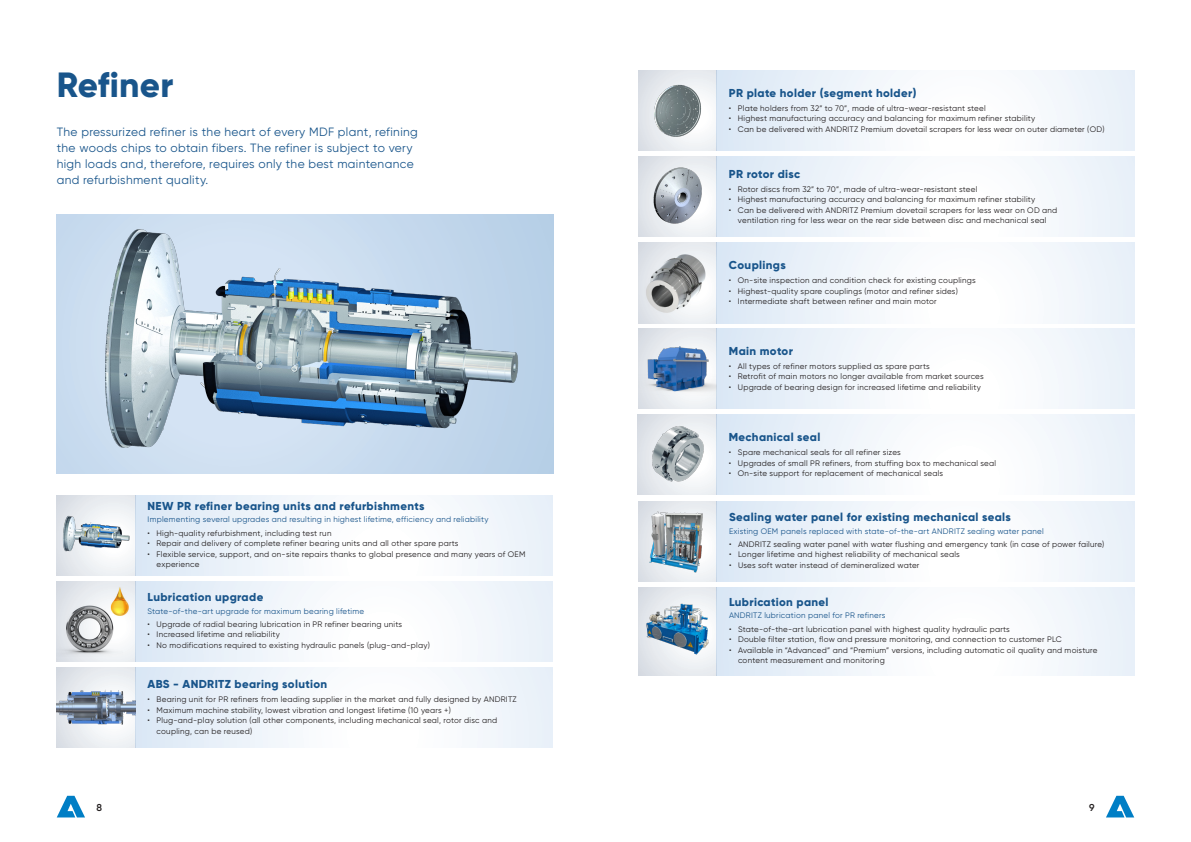
<style>
.page{position:relative;width:1191px;height:842px;background:#fff}
.page>*{position:absolute;margin:0;border:0;box-sizing:border-box;transform-origin:0 0}
.ANDRITZ_Level_2-3_He{font:800 35px "Gilroy";letter-spacing:.01em;color:#19558b}
.ANDRITZ_Level_2-3_In{font:12px/16px "Gilroy";letter-spacing:.03em;color:#19558b}
.head_neu{font:800 11.5px "Gilroy";letter-spacing:.03em;color:#19558b}
.t1{font:600 10px "Gilroy";color:#231f20}
.ANDRITZ_Level_2-3_Bu{font:8px/10.5px "Gilroy";letter-spacing:.03em;color:#231f20}
.ANDRITZ_Level_2-3_Co{font:8px "Gilroy";letter-spacing:.03em;color:#19558b}
</style>
<div class="page">
<svg style="left:57px;top:796px;width:28px;height:21px"></svg>
<svg style="left:1106px;top:796px;width:28px;height:21px"></svg>
<svg style="left:716px;top:415px;width:418px;height:80px"></svg>
<div style="left:638px;top:415px;width:78px;height:80px;background:linear-gradient(to right,#dce0e6,#eff2f5)"></div>
<svg style="left:719px;top:501px;width:415px;height:80px"></svg>
<svg style="left:716px;top:587px;width:418px;height:88px"></svg>
<div style="left:638px;top:587px;width:78px;height:88px;background:linear-gradient(to right,#dde1e7,#f3f6f8)"></div>
<svg style="left:716px;top:71px;width:418px;height:80px"></svg>
<div style="left:638px;top:71px;width:78px;height:80px;background:linear-gradient(to right,#dde1e7,#f1f4f6)"></div>
<svg style="left:724px;top:157px;width:410px;height:80px"></svg>
<svg style="left:716px;top:243px;width:418px;height:80px"></svg>
<div style="left:638px;top:243px;width:78px;height:80px;background:linear-gradient(to right,#dbe0e6,#f4f6f8)"></div>
<svg style="left:716px;top:329px;width:418px;height:80px"></svg>
<div style="left:638px;top:329px;width:78px;height:80px;background:linear-gradient(to right,#dee2e8,#f3f5f7)"></div>
<svg style="left:135px;top:495px;width:418px;height:80px"></svg>
<div style="left:57px;top:495px;width:78px;height:80px;background:linear-gradient(to right,#dfe3e8,#f5f7f9)"></div>
<svg style="left:135px;top:581px;width:418px;height:80px"></svg>
<div style="left:57px;top:581px;width:78px;height:80px;background:linear-gradient(to right,#dadfe5,#f8f9fb)"></div>
<svg style="left:135px;top:667px;width:418px;height:80px"></svg>
<div style="left:57px;top:667px;width:78px;height:80px;background:linear-gradient(to right,#dde1e7,#f2f4f7)"></div>
<div style="left:57px;top:214px;width:496px;height:260px;background:linear-gradient(to right,#d1e1f2,#bdd3e9)"></div>
<img style="left:100px;top:217px;width:426px;height:257px">
<img style="left:63px;top:511px;width:67px;height:45px">
<img style="left:57px;top:601px;width:65px;height:56px">
<img style="left:105px;top:581px;width:29px;height:40px">
<img style="left:57px;top:684px;width:78px;height:52px">
<img style="left:638px;top:74px;width:94px;height:71px">
<img style="left:638px;top:149px;width:86px;height:94px">
<img style="left:643px;top:252px;width:63px;height:62px">
<img style="left:638px;top:342px;width:78px;height:53px">
<img style="left:638px;top:501px;width:81px;height:81px">
<img style="left:646px;top:604px;width:62px;height:50px">
<img style="left:637px;top:422px;width:89px;height:68px">
<p class="ANDRITZ_Level_2-3_He" style="left:57px;top:63px;width:118px">Refiner</p>
<p class="ANDRITZ_Level_2-3_In" style="left:57px;top:124px;width:363px">The pressurized refiner is the heart of every MDF plant, refining the woods chips to obtain fibers. The refiner is subject to very high loads and, therefore, requires only the best maintenance and refurbishment quality.</p>
<p class="head_neu" style="left:148px;top:499px;width:278px">NEW PR refiner bearing units and refurbishments</p>
<p class="ANDRITZ_Level_2-3_Co" style="left:148px;top:515px;width:342px">Implementing several upgrades and resulting in highest lifetime, efficiency and reliability</p>
<p class="ANDRITZ_Level_2-3_Bu" style="left:148px;top:528px;width:185px">• High-quality refurbishment, including test run</p>
<p class="ANDRITZ_Level_2-3_Bu" style="left:148px;top:538px;width:312px">• Repair and delivery of complete refiner bearing units and all other spare parts</p>
<p class="ANDRITZ_Level_2-3_Bu" style="left:157px;top:549px;width:370px;text-indent:-9px">• Flexible service, support, and on-site repairs thanks to global presence and many years of OEM experience</p>
<p class="head_neu" style="left:148px;top:590px;width:117px">Lubrication upgrade</p>
<p class="ANDRITZ_Level_2-3_Co" style="left:148px;top:606px;width:218px">State-of-the-art upgrade for maximum bearing lifetime</p>
<p class="ANDRITZ_Level_2-3_Bu" style="left:148px;top:619px;width:256px">• Upgrade of radial bearing lubrication in PR refiner bearing units</p>
<p class="ANDRITZ_Level_2-3_Bu" style="left:148px;top:629px;width:134px">• Increased lifetime and reliability</p>
<p class="ANDRITZ_Level_2-3_Bu" style="left:148px;top:640px;width:284px">• No modifications required to existing hydraulic panels (plug-and-play)</p>
<p class="head_neu" style="left:148px;top:677px;width:181px">ABS - ANDRITZ bearing solution</p>
<p class="ANDRITZ_Level_2-3_Bu" style="left:148px;top:694px;width:371px">• Bearing unit for PR refiners from leading supplier in the market and fully designed by ANDRITZ</p>
<p class="ANDRITZ_Level_2-3_Bu" style="left:148px;top:705px;width:305px">• Maximum machine stability, lowest vibration and longest lifetime (10 years +)</p>
<p class="ANDRITZ_Level_2-3_Bu" style="left:148px;top:715px;width:351px">• Plug-and-play solution (all other components, including mechanical seal, rotor disc and</p>
<p class="ANDRITZ_Level_2-3_Bu" style="left:157px;top:726px;width:97px">coupling, can be reused)</p>
<p class="head_neu" style="left:729px;top:86px;width:189px">PR plate holder (segment holder)</p>
<p class="ANDRITZ_Level_2-3_Bu" style="left:729px;top:103px;width:258px">• Plate holders from 32” to 70”, made of ultra-wear-resistant steel</p>
<p class="ANDRITZ_Level_2-3_Bu" style="left:729px;top:113px;width:308px">• Highest manufacturing accuracy and balancing for maximum refiner stability</p>
<p class="ANDRITZ_Level_2-3_Bu" style="left:729px;top:124px;width:377px">• Can be delivered with ANDRITZ Premium dovetail scrapers for less wear on outer diameter (OD)</p>
<p class="head_neu" style="left:729px;top:166px;width:73px">PR rotor disc</p>
<p class="ANDRITZ_Level_2-3_Bu" style="left:729px;top:184px;width:250px">• Rotor discs from 32” to 70”, made of ultra-wear-resistant steel</p>
<p class="ANDRITZ_Level_2-3_Bu" style="left:729px;top:194px;width:308px">• Highest manufacturing accuracy and balancing for maximum refiner stability</p>
<p class="ANDRITZ_Level_2-3_Bu" style="left:729px;top:205px;width:330px">• Can be delivered with ANDRITZ Premium dovetail scrapers for less wear on OD and</p>
<p class="ANDRITZ_Level_2-3_Bu" style="left:738px;top:215px;width:310px">ventilation ring for less wear on the rear side between disc and mechanical seal</p>
<p class="head_neu" style="left:729px;top:258px;width:58px">Couplings</p>
<p class="ANDRITZ_Level_2-3_Bu" style="left:729px;top:275px;width:248px">• On-site inspection and condition check for existing couplings</p>
<p class="ANDRITZ_Level_2-3_Bu" style="left:729px;top:285px;width:230px">• Highest-quality spare couplings (motor and refiner sides)</p>
<p class="ANDRITZ_Level_2-3_Bu" style="left:729px;top:296px;width:209px">• Intermediate shaft between refiner and main motor</p>
<p class="head_neu" style="left:729px;top:344px;width:66px">Main motor</p>
<p class="ANDRITZ_Level_2-3_Bu" style="left:729px;top:361px;width:202px">• All types of refiner motors supplied as spare parts</p>
<p class="ANDRITZ_Level_2-3_Bu" style="left:729px;top:371px;width:256px">• Retrofit of main motors no longer available from market sources</p>
<p class="ANDRITZ_Level_2-3_Bu" style="left:729px;top:382px;width:253px">• Upgrade of bearing design for increased lifetime and reliability</p>
<p class="head_neu" style="left:729px;top:430px;width:93px">Mechanical seal</p>
<p class="ANDRITZ_Level_2-3_Bu" style="left:729px;top:447px;width:173px">• Spare mechanical seals for all refiner sizes</p>
<p class="ANDRITZ_Level_2-3_Bu" style="left:729px;top:457px;width:269px">• Upgrades of small PR refiners, from stuffing box to mechanical seal</p>
<p class="ANDRITZ_Level_2-3_Bu" style="left:729px;top:468px;width:216px">• On-site support for replacement of mechanical seals</p>
<p class="head_neu" style="left:729px;top:510px;width:283px">Sealing water panel for existing mechanical seals</p>
<p class="ANDRITZ_Level_2-3_Co" style="left:729px;top:526px;width:316px">Existing OEM panels replaced with state-of-the-art ANDRITZ sealing water panel</p>
<p class="ANDRITZ_Level_2-3_Bu" style="left:729px;top:539px;width:377px">• ANDRITZ sealing water panel with water flushing and emergency tank (in case of power failure)</p>
<p class="ANDRITZ_Level_2-3_Bu" style="left:729px;top:549px;width:232px">• Longer lifetime and highest reliability of mechanical seals</p>
<p class="ANDRITZ_Level_2-3_Bu" style="left:729px;top:560px;width:192px">• Uses soft water instead of demineralized water</p>
<p class="head_neu" style="left:729px;top:595px;width:101px">Lubrication panel</p>
<p class="ANDRITZ_Level_2-3_Co" style="left:729px;top:611px;width:158px">ANDRITZ lubrication panel for PR refiners</p>
<p class="ANDRITZ_Level_2-3_Bu" style="left:729px;top:623px;width:282px">• State-of-the-art lubrication panel with highest quality hydraulic parts</p>
<p class="ANDRITZ_Level_2-3_Bu" style="left:729px;top:634px;width:334px">• Double filter station, flow and pressure monitoring, and connection to customer PLC</p>
<p class="ANDRITZ_Level_2-3_Bu" style="left:729px;top:644px;width:370px">• Available in “Advanced” and “Premium” versions, including automatic oil quality and moisture</p>
<p class="ANDRITZ_Level_2-3_Bu" style="left:738px;top:655px;width:148px">content measurement and monitoring</p>
<p class="t1" style="left:96px;top:801px;width:7px">8</p>
<p class="t1" style="left:1089px;top:801px;width:7px">9</p>
</div>
